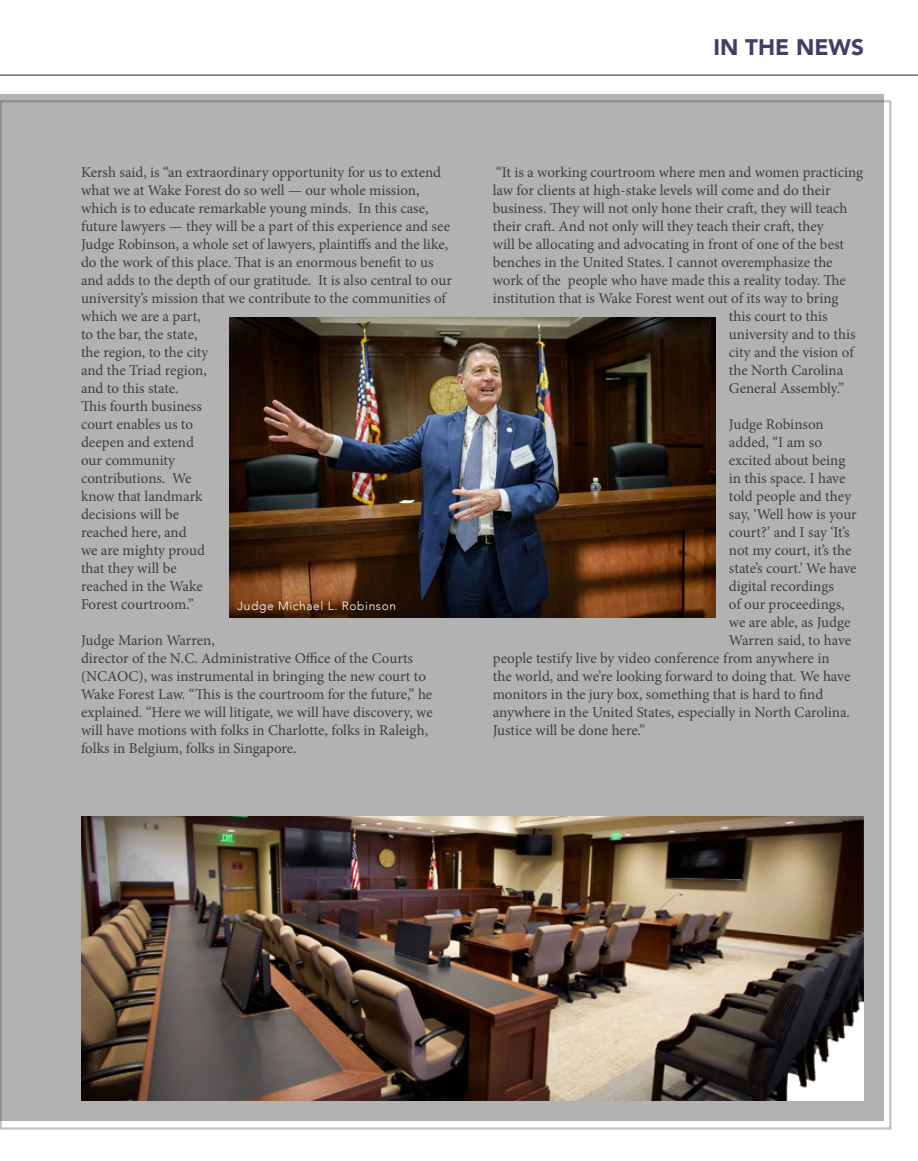
<style>
.page{position:relative;width:918px;height:1161px;background:#fff}
.page>*{position:absolute;margin:0;border:0;box-sizing:border-box;transform-origin:0 0}
.t1{font:900 22.5px "Avenir";color:#433e67}
.t2{font:15px/18px "Minion Pro";letter-spacing:-.005em;color:#3e3e3f}
.t3{font:300 12px "Avenir";letter-spacing:.05em;color:#fff}
</style>
<div class="page">
<div style="left:0;top:101px;width:891px;height:1028px;background:#b2b2b2"></div>
<img style="left:81px;top:817px;width:783px;height:283px">
<hr style="left:0;top:75px;width:918px;height:1px;background:#231f20">
<img style="left:230px;top:317px;width:485px;height:300px">
<h1 class="t1" style="left:714px;top:28px;width:152px">IN THE NEWS</h1>
<p class="t2" style="left:81px;top:163px;width:372px">Kersh said, is “an extraordinary opportunity for us to extend what we at Wake Forest do so well — our whole mission, which is to educate remarkable young minds. In this case, future lawyers — they will be a part of this experience and see<br>Judge Robinson, a whole set of lawyers, plaintiffs and the like, do the work of this place. That is an enormous benefit to us and adds to the depth of our gratitude. It is also central to our university’s mission that we contribute to the communities of which we are a part,<br>to the bar, the state,<br>the region, to the city<br>and the Triad region,<br>and to this state.<br>This fourth business<br>court enables us to<br>deepen and extend<br>our community<br>contributions. We<br>know that landmark<br>decisions will be<br>reached here, and<br>we are mighty proud<br>that they will be<br>reached in the Wake<br>Forest courtroom.”</p>
<p class="t2" style="left:81px;top:631px;width:353px">Judge Marion Warren,<br>director of the N.C. Administrative Office of the Courts (NCAOC), was instrumental in bringing the new court to Wake Forest Law. “This is the courtroom for the future,” he explained. “Here we will litigate, we will have discovery, we will have motions with folks in Charlotte, folks in Raleigh, folks in Belgium, folks in Singapore.</p>
<p class="t3" style="left:238px;top:599px;width:160px">Judge Michael L. Robinson</p>
<p class="t2" style="left:496px;top:163px;width:368px">“It is a working courtroom where men and women practicing</p>
<p class="t2" style="left:493px;top:181px;width:339px">law for clients at high-stake levels will come and do their</p>
<p class="t2" style="left:493px;top:199px;width:356px">business. They will not only hone their craft, they will teach</p>
<p class="t2" style="left:493px;top:217px;width:332px">their craft. And not only will they teach their craft, they</p>
<p class="t2" style="left:493px;top:235px;width:353px">will be allocating and advocating in front of one of the best</p>
<p class="t2" style="left:493px;top:253px;width:341px">benches in the United States. I cannot overemphasize the</p>
<p class="t2" style="left:493px;top:271px;width:355px">work of the people who have made this a reality today. The</p>
<p class="t2" style="left:493px;top:289px;width:347px">institution that is Wake Forest went out of its way to bring</p>
<p class="t2" style="left:729px;top:307px;width:100px">this court to this</p>
<p class="t2" style="left:729px;top:325px;width:128px">university and to this</p>
<p class="t2" style="left:729px;top:343px;width:126px">city and the vision of</p>
<p class="t2" style="left:729px;top:361px;width:116px">the North Carolina</p>
<p class="t2" style="left:729px;top:379px;width:117px">General Assembly.”</p>
<p class="t2" style="left:729px;top:415px;width:96px">Judge Robinson</p>
<p class="t2" style="left:729px;top:433px;width:95px">added, “I am so</p>
<p class="t2" style="left:729px;top:451px;width:118px">excited about being</p>
<p class="t2" style="left:729px;top:469px;width:118px">in this space. I have</p>
<p class="t2" style="left:729px;top:487px;width:124px">told people and they</p>
<p class="t2" style="left:729px;top:505px;width:129px">say, ‘Well how is your</p>
<p class="t2" style="left:729px;top:523px;width:122px">court?’ and I say ‘It’s</p>
<p class="t2" style="left:729px;top:541px;width:124px">not my court, it’s the</p>
<p class="t2" style="left:729px;top:559px;width:129px">state’s court.’ We have</p>
<p class="t2" style="left:729px;top:577px;width:106px">digital recordings</p>
<p class="t2" style="left:729px;top:595px;width:117px">of our proceedings,</p>
<p class="t2" style="left:729px;top:613px;width:123px">we are able, as Judge</p>
<p class="t2" style="left:729px;top:631px;width:124px">Warren said, to have</p>
<p class="t2" style="left:493px;top:649px;width:338px">people testify live by video conference from anywhere in</p>
<p class="t2" style="left:493px;top:667px;width:359px">the world, and we’re looking forward to doing that. We have</p>
<p class="t2" style="left:493px;top:685px;width:332px">monitors in the jury box, something that is hard to find</p>
<p class="t2" style="left:493px;top:703px;width:359px">anywhere in the United States, especially in North Carolina.</p>
<p class="t2" style="left:493px;top:721px;width:154px">Justice will be done here.”</p>
</div>
